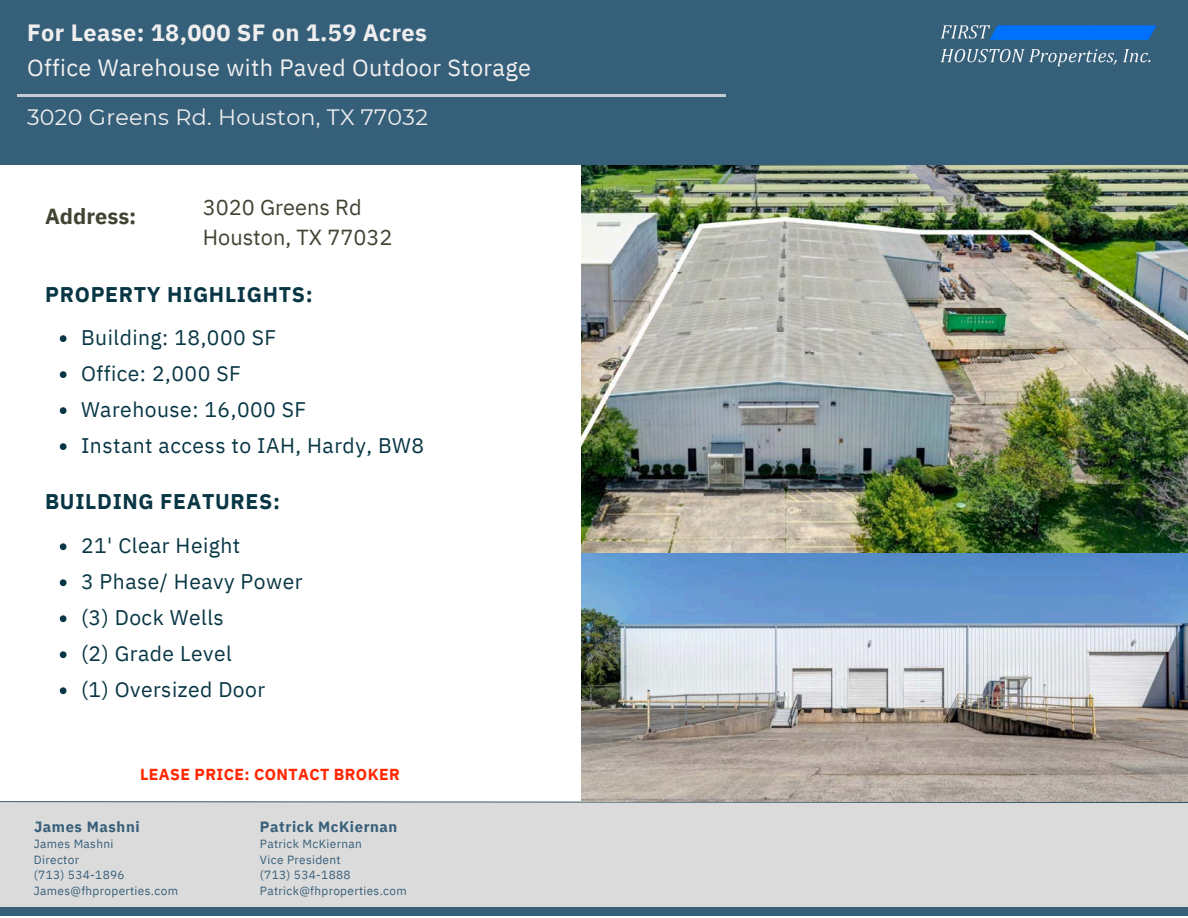
<style>
.page{position:relative;width:1188px;height:918px;background:#fff}
.page>*{position:absolute;margin:0;border:0;box-sizing:border-box;transform-origin:0 0}
.t1{font:23.55px/34.8px "IBM Plex Sans";letter-spacing:.015em;color:#f0eff0}
.t2{font:22.2px "Montserrat";letter-spacing:.015em;color:#f0eff0}
.t3{font:21.75px/30.3px "IBM Plex Sans";color:#3f4532}
.t4{font:700 21.75px "IBM Plex Sans";color:#3f4532}
.t5{font:700 21.3px "IBM Plex Sans";letter-spacing:.03em;color:#083644}
.t6{font:21.15px "IBM Plex Sans";letter-spacing:.025em;color:#083644}
.t7{font:700 15.9px "IBM Plex Sans";letter-spacing:.025em;color:#ff2600}
.t8{font:700 14.85px "IBM Plex Sans";letter-spacing:.04em;color:#375f79}
.t9{font:11.85px "IBM Plex Sans";letter-spacing:.03em;color:#375f79}
.s1{font-weight:700}
</style>
<div class="page">
<div style="left:0;top:801px;width:1188px;height:106px;background:#dbdbdb"></div>
<div style="left:0;top:907px;width:1188px;height:9px;background:#375f79"></div>
<img style="left:581px;top:165px;width:607px;height:389px">
<img style="left:581px;top:554px;width:607px;height:248px">
<div style="left:0;top:0;width:1188px;height:165px;background:#365f79"></div>
<hr style="left:17px;top:94px;width:708px;height:3px;background:#c7ccd4">
<img style="left:940px;top:25px;width:217px;height:42px">
<svg style="left:60px;top:335px;width:7px;height:7px"></svg>
<svg style="left:60px;top:371px;width:7px;height:7px"></svg>
<svg style="left:60px;top:407px;width:7px;height:7px"></svg>
<svg style="left:60px;top:443px;width:7px;height:7px"></svg>
<svg style="left:60px;top:543px;width:7px;height:7px"></svg>
<svg style="left:60px;top:579px;width:7px;height:7px"></svg>
<svg style="left:60px;top:615px;width:7px;height:7px"></svg>
<svg style="left:60px;top:651px;width:7px;height:7px"></svg>
<svg style="left:60px;top:687px;width:7px;height:7px"></svg>
<h3 class="t1" style="left:27px;top:15px;width:506px"><span class="s1">For Lease: 18,000 SF on 1.59 Acres<br></span>Office Warehouse with Paved Outdoor Storage</h3>
<h3 class="t2" style="left:27px;top:103px;width:402px">3020 Greens Rd. Houston, TX 77032</h3>
<p class="t4" style="left:45px;top:202px;width:93px">Address:</p>
<h1 class="t3" style="left:203px;top:192px;width:191px">3020 Greens Rd<br>Houston, TX 77032</h1>
<h2 class="t5" style="left:45px;top:280px;width:269px">PROPERTY HIGHLIGHTS:</h2>
<h1 class="t6" style="left:81px;top:324px;width:197px">Building: 18,000 SF</h1>
<p class="t6" style="left:81px;top:360px;width:161px">Office: 2,000 SF</p>
<p class="t6" style="left:81px;top:396px;width:227px">Warehouse: 16,000 SF</p>
<p class="t6" style="left:81px;top:432px;width:345px">Instant access to IAH, Hardy, BW8</p>
<p class="t5" style="left:45px;top:487px;width:236px">BUILDING FEATURES:</p>
<p class="t6" style="left:81px;top:532px;width:161px">21' Clear Height</p>
<p class="t6" style="left:81px;top:568px;width:223px">3 Phase/ Heavy Power</p>
<p class="t6" style="left:81px;top:604px;width:144px">(3) Dock Wells</p>
<p class="t6" style="left:81px;top:640px;width:152px">(2) Grade Level</p>
<h6 class="t6" style="left:81px;top:676px;width:186px">(1) Oversized Door</h6>
<p class="t7" style="left:140px;top:764px;width:261px">LEASE PRICE: CONTACT BROKER</p>
<p class="t8" style="left:34px;top:817px;width:107px">James Mashni</p>
<p class="t8" style="left:260px;top:817px;width:139px">Patrick McKiernan</p>
<p class="t9" style="left:34px;top:836px;width:81px">James Mashni</p>
<p class="t9" style="left:34px;top:852px;width:47px">Director</p>
<p class="t9" style="left:34px;top:867px;width:92px">(713) 534-1896</p>
<p class="t9" style="left:34px;top:883px;width:146px">James@fhproperties.com</p>
<h5 class="t9" style="left:260px;top:836px;width:103px">Patrick McKiernan</h5>
<h6 class="t9" style="left:260px;top:852px;width:82px">Vice President</h6>
<p class="t9" style="left:260px;top:867px;width:92px">(713) 534-1888</p>
<p class="t9" style="left:260px;top:883px;width:148px">Patrick@fhproperties.com</p>
</div>
